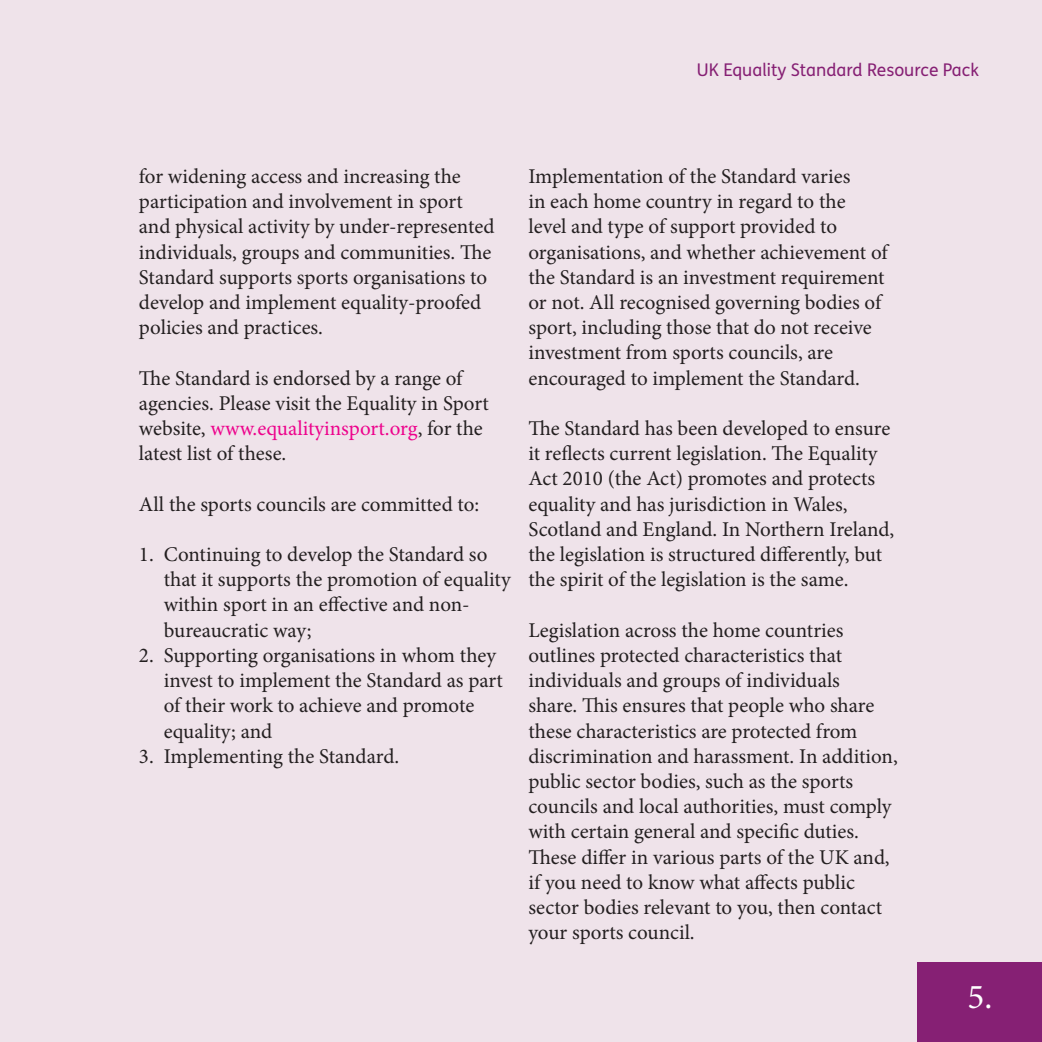
<style>
.page{position:relative;width:1042px;height:1042px;background:#efe3ea}
.page>*{position:absolute;margin:0;border:0;box-sizing:border-box;transform-origin:0 0}
.t1{font:35px "Minion Pro";color:#fff}
.t2{font:21px/25.2px "Minion Pro";color:#231f20}
.t3{font:17.5px "FS Me Pro";color:#862074}
.s1{color:#ed028c}
</style>
<div class="page">
<div style="left:918px;top:962px;width:124px;height:80px;background:#862074"></div>
<p class="t3" style="left:697px;top:58px;width:283px">UK Equality Standard Resource Pack</p>
<p class="t2" style="left:139px;top:164px;width:357px">for widening access and increasing the participation and involvement in sport and physical activity by under-represented individuals, groups and communities. The Standard supports sports organisations to develop and implement equality-proofed policies and practices.</p>
<p class="t2" style="left:139px;top:365px;width:351px">The Standard is endorsed by a range of agencies. Please visit the Equality in Sport website, <span class="s1">www.equalityinsport.org</span>, for the latest list of these.</p>
<p class="t2" style="left:139px;top:491px;width:342px">All the sports councils are committed to:</p>
<p class="t2" style="left:164px;top:542px;width:348px;text-indent:-25px">1. Continuing to develop the Standard so that it supports the promotion of equality within sport in an effective and non&shy;bureaucratic way;</p>
<p class="t2" style="left:164px;top:643px;width:341px;text-indent:-25px">2. Supporting organisations in whom they invest to implement the Standard as part of their work to achieve and promote equality; and</p>
<p class="t2" style="left:139px;top:743px;width:262px">3. Implementing the Standard.</p>
<p class="t2" style="left:139px;top:264px;width:341px">Lorem ipsum dolor sit amet, consectetur adipiscing el t. Duis interd m lobortis fermentum. Phasellus imperdiet ante id</p>
<p class="t2" style="left:139px;top:365px;width:356px">sollicitudin. Quisque iaculis ligula eget est pr tium a commodo sapien pulvinar. Duis sit amet orci sed ve euismod viverra at</p>
<p class="t2" style="left:139px;top:491px;width:364px">lacus. Phasellus pla erat elementum est nec</p>
<p class="t2" style="left:528px;top:164px;width:361px">Implementation of the Standard varies<br>in each home country in regard to the level and type of support provided to organisations, and whether achievement of the Standard is an investment requirement or not. All recognised governing bodies of sport, including those that do not receive investment from sports councils, are encouraged to implement the Standard.</p>
<p class="t2" style="left:528px;top:416px;width:367px">The Standard has been developed to ensure it reflects current legislation. The Equality Act 2010 (the Act) promotes and protects equality and has jurisdiction in Wales, Scotland and England. In Northern Ireland, the legislation is structured differently, but the spirit of the legislation is the same.</p>
<p class="t2" style="left:528px;top:617px;width:371px">Legislation across the home countries outlines protected characteristics that individuals and groups of individuals<br>share. This ensures that people who share these characteristics are protected from discrimination and harassment. In addition, public sector bodies, such as the sports councils and local authorities, must comply with certain general and specific duties.<br>These differ in various parts of the UK and, if you need to know what affects public sector bodies relevant to you, then contact your sports council.</p>
<h1 class="t1" style="left:967px;top:973px;width:26px">5.</h1>
</div>
